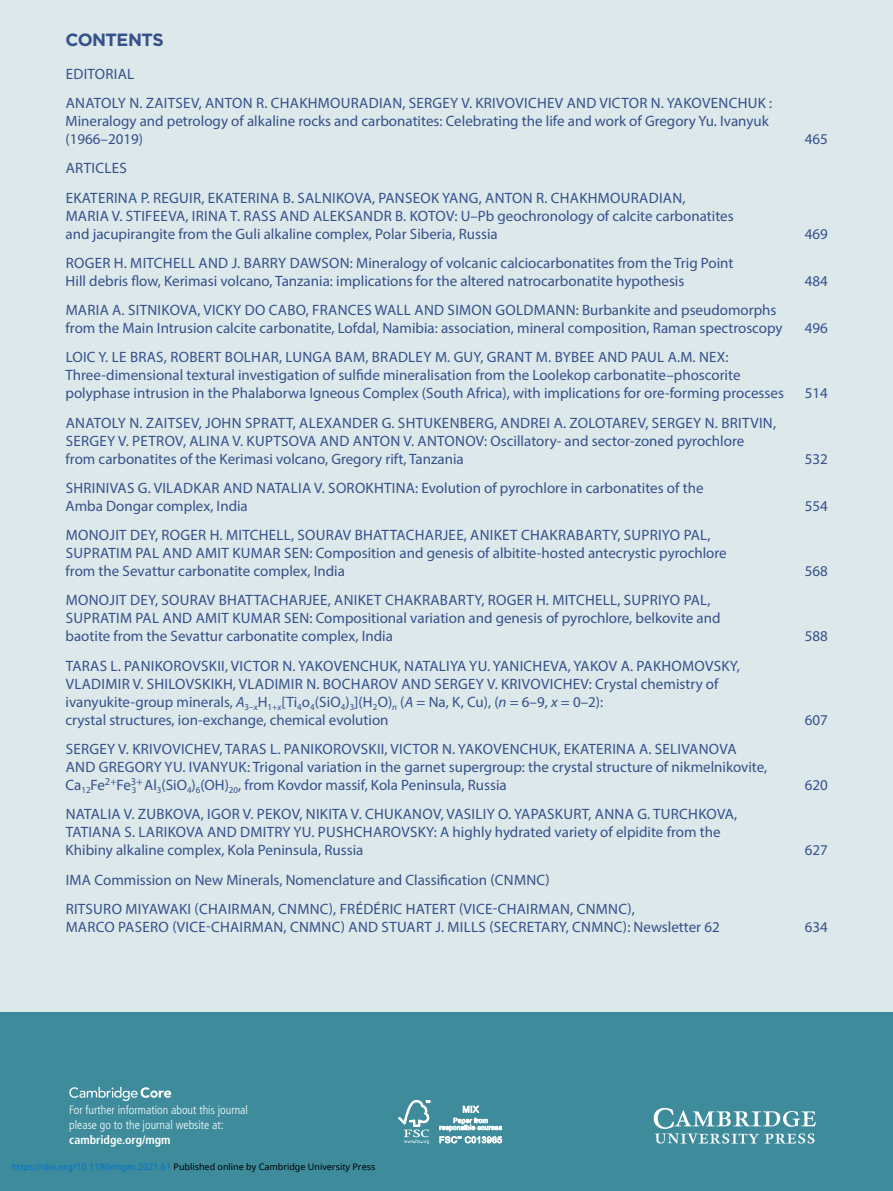
<style>
.page{position:relative;width:893px;height:1191px;background:#fff}
.page>*{position:absolute;margin:0;border:0;box-sizing:border-box;transform-origin:0 0}
.t1{font:700 17.7px "Gotham";letter-spacing:-.035em;color:#36508b}
.t2{font:15px/18px "Myriad Pro";color:#36508b}
.t3{font:15px/18px "Myriad Pro";letter-spacing:.02em;color:#36508b}
.t4{font:300 condensed 12px/15px "Frutiger LT Std";color:#fff}
.t5{font:9px "Noto Sans";color:#000}
.s1{font-style:italic}
.s2{font-weight:700}
.s3{color:#0172cf}
</style>
<div class="page">
<div style="left:0;top:0;width:893px;height:1012px;background:#dce8ea"></div>
<div style="left:0;top:1012px;width:893px;height:179px;background:#3d8b9b"></div>
<svg style="left:69px;top:1086px;width:102px;height:15px"></svg>
<svg style="left:398px;top:1100px;width:32px;height:44px"></svg>
<svg style="left:439px;top:1105px;width:63px;height:38px"></svg>
<svg style="left:654px;top:1108px;width:162px;height:35px"></svg>
<p class="t1" style="left:66px;top:33px;width:100px">CONTENTS</p>
<p class="t3" style="left:66px;top:60px;width:708px;line-height:29.2px">EDITORIAL<br>ANATOLY N. ZAITSEV, ANTON R. CHAKHMOURADIAN, SERGEY V. KRIVOVICHEV AND VICTOR N. YAKOVENCHUK :</p>
<p class="t2" style="left:66px;top:113px;width:705px">Mineralogy and petrology of alkaline rocks and carbonatites: Celebrating the life and work of Gregory Yu. Ivanyuk (1966–2019)</p>
<p class="t3" style="left:66px;top:155px;width:621px;line-height:29.2px">ARTICLES<br>EKATERINA P. REGUIR, EKATERINA B. SALNIKOVA, PANSEOK YANG, ANTON R. CHAKHMOURADIAN,</p>
<p class="t2" style="left:66px;top:208px;width:670px">MARIA V. STIFEEVA, IRINA T. RASS AND ALEKSANDR B. KOTOV : U–Pb geochronology of calcite carbonatites and jacupirangite from the Guli alkaline complex, Polar Siberia, Russia</p>
<p class="t2" style="left:66px;top:255px;width:669px">ROGER H. MITCHELL AND J. BARRY DAWSON : Mineralogy of volcanic calciocarbonatites from the Trig Point<br>Hill debris flow, Kerimasi volcano, Tanzania: implications for the altered natrocarbonatite hypothesis</p>
<p class="t2" style="left:66px;top:302px;width:719px">MARIA A. SITNIKOVA, VICKY DO CABO, FRANCES WALL AND SIMON GOLDMANN : Burbankite and pseudomorphs from the Main Intrusion calcite carbonatite, Lofdal, Namibia: association, mineral composition, Raman spectroscopy</p>
<p class="t2" style="left:66px;top:349px;width:720px">LOIC Y. LE BRAS, ROBERT BOLHAR, LUNGA BAM, BRADLEY M. GUY, GRANT M. BYBEE AND PAUL A.M. NEX :<br>Three-dimensional textural investigation of sulfide mineralisation from the Loolekop carbonatite–phoscorite polyphase intrusion in the Phalaborwa Igneous Complex (South Africa), with implications for ore-forming processes</p>
<p class="t2" style="left:66px;top:415px;width:712px">ANATOLY N. ZAITSEV, JOHN SPRATT, ALEXANDER G. SHTUKENBERG, ANDREI A. ZOLOTAREV, SERGEY N. BRITVIN,<br>SERGEY V. PETROV, ALINA V. KUPTSOVA AND ANTON V. ANTONOV : Oscillatory- and sector-zoned pyrochlore from carbonatites of the Kerimasi volcano, Gregory rift, Tanzania</p>
<p class="t2" style="left:66px;top:480px;width:639px">SHRINIVAS G. VILADKAR AND NATALIA V. SOROKHTINA : Evolution of pyrochlore in carbonatites of the<br>Amba Dongar complex, India</p>
<p class="t2" style="left:66px;top:527px;width:663px">MONOJIT DEY, ROGER H. MITCHELL, SOURAV BHATTACHARJEE, ANIKET CHAKRABARTY, SUPRIYO PAL,<br>SUPRATIM PAL AND AMIT KUMAR SEN : Composition and genesis of albitite-hosted antecrystic pyrochlore from the Sevattur carbonatite complex, India</p>
<p class="t2" style="left:66px;top:592px;width:656px">MONOJIT DEY, SOURAV BHATTACHARJEE, ANIKET CHAKRABARTY, ROGER H. MITCHELL, SUPRIYO PAL,<br>SUPRATIM PAL AND AMIT KUMAR SEN : Compositional variation and genesis of pyrochlore, belkovite and baotite from the Sevattur carbonatite complex, India</p>
<p class="t3" style="left:66px;top:658px;width:676px">TARAS L. PANIKOROVSKII, VICTOR N. YAKOVENCHUK, NATALIYA YU. YANICHEVA, YAKOV A. PAKHOMOVSKY, VLADIMIR V. SHILOVSKIKH, VLADIMIR N. BOCHAROV AND SERGEY V. KRIVOVICHEV: Crystal chemistry of ivanyukite-group minerals, <span class="s1">A</span><sub>3–</sub><sub>x</sub>H<sub>1+</sub><sub>x</sub>[Ti<sub>4</sub>o<sub>4</sub>(SiO<sub>4</sub>)<sub>3</sub>](H<sub>2</sub>O)<sub>n</sub> (<span class="s1">A</span> = Na, K, Cu), (<span class="s1">n</span> = 6–9, <span class="s1">x</span> = 0–2):<br>crystal structures, ion-exchange, chemical evolution</p>
<p class="t2" style="left:805px;top:131px;width:25px">465</p>
<p class="t2" style="left:805px;top:226px;width:25px">469</p>
<p class="t2" style="left:805px;top:273px;width:25px">484</p>
<p class="t2" style="left:805px;top:320px;width:25px">496</p>
<p class="t2" style="left:805px;top:385px;width:25px">514</p>
<p class="t2" style="left:805px;top:451px;width:25px">532</p>
<p class="t2" style="left:805px;top:498px;width:25px">554</p>
<p class="t2" style="left:805px;top:563px;width:25px">568</p>
<p class="t2" style="left:805px;top:628px;width:25px">588</p>
<p class="t2" style="left:805px;top:712px;width:25px">607</p>
<p class="t2" style="left:66px;top:741px;width:703px">SERGEY V. KRIVOVICHEV, TARAS L. PANIKOROVSKII, VICTOR N. YAKOVENCHUK, EKATERINA A. SELIVANOVA<br>AND GREGORY YU. IVANYUK : Trigonal variation in the garnet supergroup: the crystal structure of nikmelnikovite,<br>Ca<sub>12</sub>Fe<sup>2+</sup>Fe<sup>3+</sup></p>
<p class="t2" style="left:132px;top:777px;width:376px"><sub>3</sub> Al<sub>3</sub>(SiO<sub>4</sub>)<sub>6</sub>(OH)<sub>20</sub>, from Kovdor massif, Kola Peninsula, Russia</p>
<p class="t2" style="left:805px;top:777px;width:25px">620</p>
<p class="t2" style="left:66px;top:806px;width:673px">NATALIA V. ZUBKOVA, IGOR V. PEKOV, NIKITA V. CHUKANOV, VASILIY O. YAPASKURT, ANNA G. TURCHKOVA,<br>TATIANA S. LARIKOVA AND DMITRY YU. PUSHCHAROVSKY : A highly hydrated variety of elpidite from the<br>Khibiny alkaline complex, Kola Peninsula, Russia</p>
<p class="t2" style="left:805px;top:842px;width:25px">627</p>
<p class="t2" style="left:66px;top:866px;width:571px;line-height:29.2px">IMA Commission on New Minerals, Nomenclature and Classification (CNMNC)<br>RITSURO MIYAWAKI (CHAIRMAN, CNMNC) , FRÉDÉRIC HATERT (VICE-CHAIRMAN, CNMNC) ,</p>
<p class="t3" style="left:66px;top:919px;width:655px">MARCO PASERO (VICE-CHAIRMAN, CNMNC) AND STUART J. MILLS (SECRETARY, CNMNC) : Newsletter 62</p>
<p class="t2" style="left:805px;top:919px;width:25px">634</p>
<p class="t4" style="left:69px;top:1103px;width:180px">For further information about this journal please go to the journal website at: <span class="s2">cambridge.org/mgm</span></p>
<p class="t5" style="left:12px;top:1160px;width:365px"><span class="s3">https://doi.org/10.1180/mgm.2021.61</span> Published online by Cambridge University Press</p>
</div>
